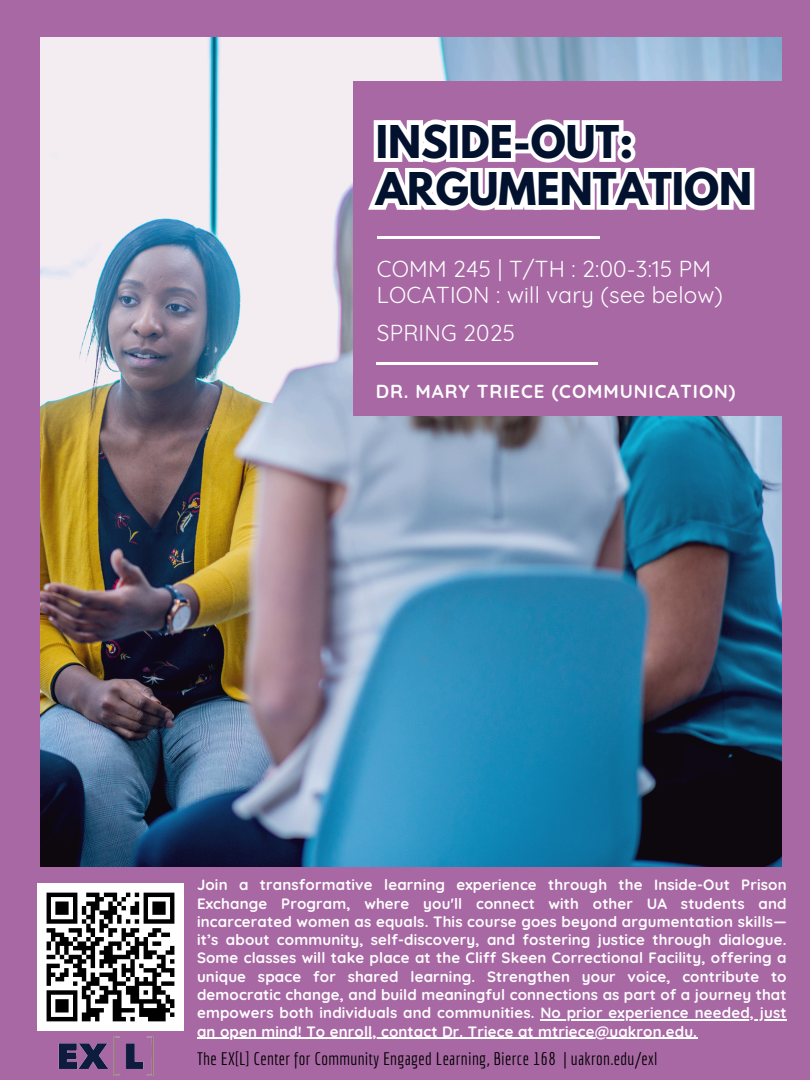
<style>
.page{position:relative;width:810px;height:1080px;background:#a868a4}
.page>*{position:absolute;margin:0;border:0;box-sizing:border-box;transform-origin:0 0}
.t1{font:700 40px/47.8px "League Spartan";color:#02112e}
.t2{font:22.5px/26.2px "Quicksand";letter-spacing:.01em;color:#fff}
.t3{font:700 18.75px "Quicksand";letter-spacing:.05em;color:#fff}
.t4{font:17.69px "Economica";letter-spacing:.02em;color:#000}
.t5{font:700 15px/18.2px "Quicksand";letter-spacing:.01em;color:#fff;text-align:justify}
</style>
<div class="page">
<img style="left:40px;top:37px;width:741px;height:830px">
<div style="left:353px;top:81px;width:457px;height:335px;background:#a868a4"></div>
<hr style="left:376px;top:362px;width:222px;height:3px;background:#fff">
<img style="left:37px;top:884px;width:147px;height:146px">
<hr style="left:377px;top:236px;width:222px;height:3px;background:#fff">
<img style="left:40px;top:1030px;width:126px;height:46px">
<hr style="left:540px;top:1019px;width:247px;height:2px;background:#fff">
<hr style="left:197px;top:1038px;width:500px;height:1px;background:#fff">
<svg style="left:368px;top:119px;width:387px;height:92px"></svg>
<h1 class="t1" style="left:376px;top:123px;width:378px">INSIDE-OUT:<br>ARGUMENTATION</h1>
<p class="t2" style="left:377px;top:256px;width:348px">COMM 245 | T/TH : 2:00-3:15 PM<br>LOCATION : will vary (see below)</p>
<p class="t2" style="left:377px;top:319px;width:140px">SPRING 2025</p>
<p class="t3" style="left:376px;top:379px;width:361px">DR. MARY TRIECE (COMMUNICATION)</p>
<h2 class="t5" style="left:197px;top:876px;width:591px">Join a transformative learning experience through the Inside-Out Prison Exchange Program, where you'll connect with other UA students and incarcerated women as equals. This course goes beyond argumentation skills— it’s about community, self-discovery, and fostering justice through dialogue.<br>Some classes will take place at the Cliff Skeen Correctional Facility, offering a unique space for shared learning. Strengthen your voice, contribute to democratic change, and build meaningful connections as part of a journey that empowers both individuals and communities. No prior experience needed, just</h2>
<h4 class="t5" style="left:197px;top:1022px;width:501px">an open mind! To enroll, contact Dr. Triece at mtriece@uakron.edu.</h4>
<h5 class="t4" style="left:197px;top:1049px;width:462px">The EX[L] Center for Community Engaged Learning, Bierce 168 | uakron.edu/exl</h5>
</div>
